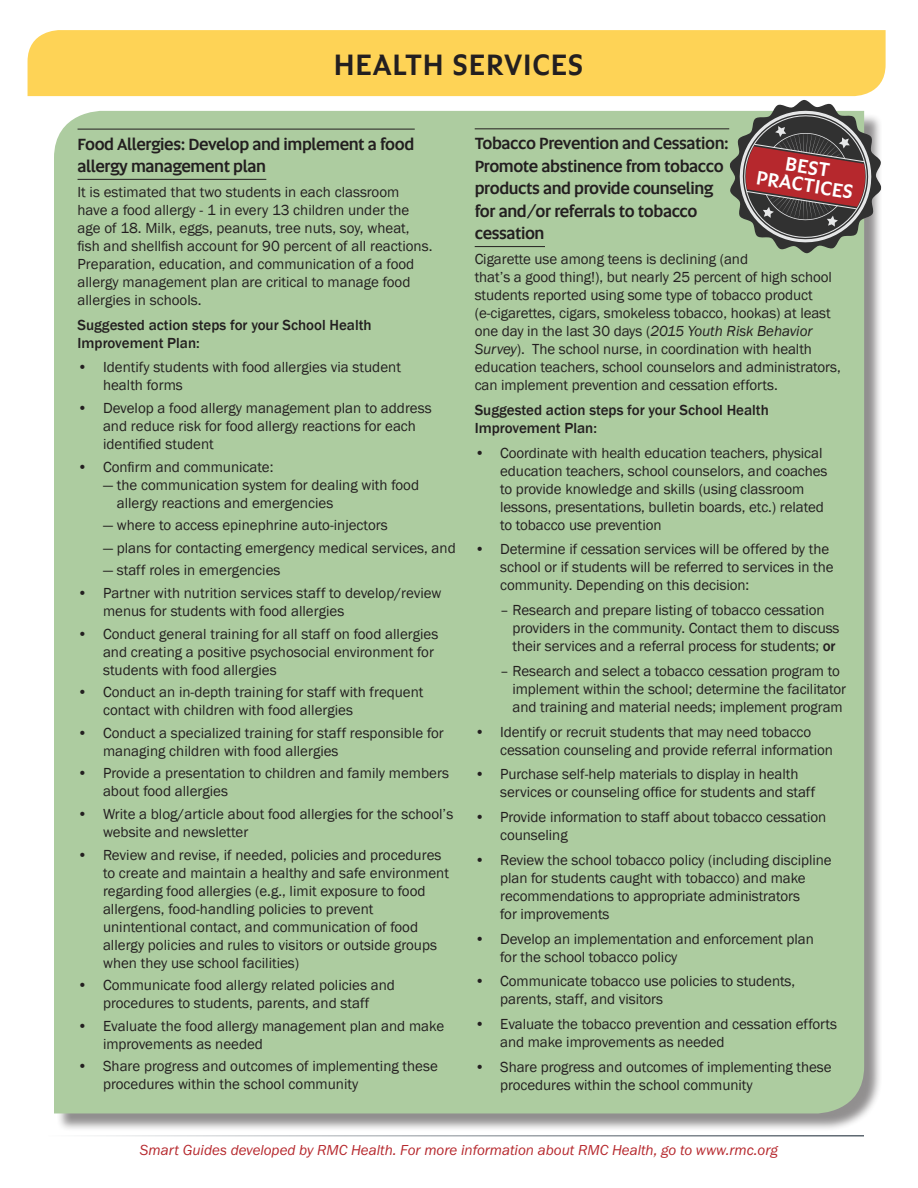
<style>
.page{position:relative;width:918px;height:1188px;background:#fff}
.page>*{position:absolute;margin:0;border:0;box-sizing:border-box;transform-origin:0 0}
.t1{font:500 30px "Altis";letter-spacing:.025em;color:#231f20}
.t2{font:500 19.8px "Altis";color:#fff}
.t3{font:500 16.5px/22.5px "Altis";letter-spacing:-.025em;color:#231f20}
.t4{font:15px/18px "Franklin Gothic";letter-spacing:-.005em;color:#231f20}
.t5{font:500 15px/18px "Franklin Gothic";color:#231f20}
.t6{font:15px "Franklin Gothic URW Boo Ita";color:#b6282d}
.s1{font-style:italic}
.s2{font-weight:500}
</style>
<div class="page">
<div style="left:28px;top:30px;width:858px;height:66px;background:#fed356"></div>
<div style="left:56px;top:113px;width:827px;height:1019px;background:#231f20;opacity:.5"></div>
<div style="left:54px;top:111px;width:810px;height:1002px;background:#adcca0"></div>
<svg style="left:729px;top:100px;width:153px;height:153px;background:#886e68"></svg>
<hr style="left:78px;top:129px;width:337px;height:1px;background:#231f20">
<hr style="left:78px;top:179px;width:188px;height:1px;background:#231f20">
<hr style="left:475px;top:128px;width:254px;height:1px;background:#231f20">
<hr style="left:475px;top:246px;width:70px;height:1px;background:#231f20">
<hr style="left:48px;top:1135px;width:816px;height:2px;background:#5c666f">
<p class="t1" style="left:334px;top:42px;width:251px">HEALTH SERVICES</p>
<p class="t3" style="left:78px;top:132px;width:338px">Food Allergies: Develop and implement a food allergy management plan</p>
<p class="t4" style="left:78px;top:183px;width:356px">It is estimated that two students in each classroom have a food allergy - 1 in every 13 children under the age of 18. Milk, eggs, peanuts, tree nuts, soy, wheat, fish and shellfish account for 90 percent of all reactions.<br>Preparation, education, and communication of a food allergy management plan are critical to manage food allergies in schools.</p>
<p class="t5" style="left:78px;top:316px;width:296px">Suggested action steps for your School Health<br>Improvement Plan:</p>
<p class="t4" style="left:103px;top:359px;width:299px;text-indent:-26px">• Identify students with food allergies via student health forms</p>
<p class="t4" style="left:103px;top:399px;width:330px;text-indent:-26px">• Develop a food allergy management plan to address and reduce risk for food allergy reactions for each identified student</p>
<p class="t4" style="left:78px;top:458px;width:197px">• Confirm and communicate:</p>
<p class="t4" style="left:117px;top:476px;width:304px;text-indent:-14px">— the communication system for dealing with food allergy reactions and emergencies</p>
<p class="t4" style="left:103px;top:517px;width:286px">— where to access epinephrine auto-injectors</p>
<p class="t4" style="left:103px;top:539px;width:354px">— plans for contacting emergency medical services, and</p>
<p class="t4" style="left:103px;top:562px;width:179px">— staff roles in emergencies</p>
<p class="t4" style="left:103px;top:584px;width:340px;text-indent:-26px">• Partner with nutrition services staff to develop/review menus for students with food allergies</p>
<p class="t4" style="left:103px;top:625px;width:337px;text-indent:-26px">• Conduct general training for all staff on food allergies and creating a positive psychosocial environment for students with food allergies</p>
<p class="t4" style="left:103px;top:684px;width:322px;text-indent:-26px">• Conduct an in-depth training for staff with frequent contact with children with food allergies</p>
<p class="t4" style="left:103px;top:724px;width:342px;text-indent:-26px">• Conduct a specialized training for staff responsible for managing children with food allergies</p>
<p class="t4" style="left:103px;top:765px;width:348px;text-indent:-26px">• Provide a presentation to children and family members about food allergies</p>
<p class="t4" style="left:103px;top:805px;width:352px;text-indent:-26px">• Write a blog/article about food allergies for the school’s website and newsletter</p>
<p class="t4" style="left:103px;top:846px;width:348px;text-indent:-26px">• Review and revise, if needed, policies and procedures to create and maintain a healthy and safe environment regarding food allergies (e.g., limit exposure to food allergens, food-handling policies to prevent unintentional contact, and communication of food allergy policies and rules to visitors or outside groups when they use school facilities)</p>
<p class="t4" style="left:78px;top:976px;width:319px;text-align:center">• Communicate food allergy related policies and procedures to students, parents, and staff</p>
<p class="t4" style="left:103px;top:1017px;width:343px;text-indent:-26px">• Evaluate the food allergy management plan and make improvements as needed</p>
<p class="t4" style="left:103px;top:1058px;width:336px;text-indent:-26px">• Share progress and outcomes of implementing these procedures within the school community</p>
<p class="t3" style="left:475px;top:132px;width:256px">Tobacco Prevention and Cessation:<br>Promote abstinence from tobacco products and provide counseling for and/or referrals to tobacco cessation</p>
<p class="t4" style="left:475px;top:251px;width:368px">Cigarette use among teens is declining (and<br>that’s a good thing!), but nearly 25 percent of high school students reported using some type of tobacco product (e-cigarettes, cigars, smokeless tobacco, hookas) at least one day in the last 30 days (<span class="s1">2015 Youth Risk Behavior Survey</span>). The school nurse, in coordination with health education teachers, school counselors and administrators, can implement prevention and cessation efforts.</p>
<p class="t5" style="left:475px;top:401px;width:296px">Suggested action steps for your School Health<br>Improvement Plan:</p>
<p class="t4" style="left:500px;top:444px;width:329px;text-indent:-26px">• Coordinate with health education teachers, physical education teachers, school counselors, and coaches to provide knowledge and skills (using classroom lessons, presentations, bulletin boards, etc.) related to tobacco use prevention</p>
<p class="t4" style="left:500px;top:541px;width:335px;text-indent:-26px">• Determine if cessation services will be offered by the school or if students will be referred to services in the community. Depending on this decision:</p>
<p class="t4" style="left:513px;top:602px;width:328px;text-indent:-12px">– Research and prepare listing of tobacco cessation providers in the community. Contact them to discuss their services and a referral process for students; <span class="s2">or</span></p>
<p class="t4" style="left:513px;top:662px;width:335px;text-indent:-12px">– Research and select a tobacco cessation program to implement within the school; determine the facilitator and training and material needs; implement program</p>
<p class="t4" style="left:500px;top:723px;width:334px;text-indent:-26px">• Identify or recruit students that may need tobacco cessation counseling and provide referral information</p>
<p class="t4" style="left:500px;top:766px;width:317px;text-indent:-26px">• Purchase self-help materials to display in health services or counseling office for students and staff</p>
<p class="t4" style="left:500px;top:809px;width:328px;text-indent:-26px">• Provide information to staff about tobacco cessation counseling</p>
<p class="t4" style="left:500px;top:851px;width:333px;text-indent:-26px">• Review the school tobacco policy (including discipline plan for students caught with tobacco) and make recommendations to appropriate administrators<br>for improvements</p>
<p class="t4" style="left:500px;top:930px;width:315px;text-indent:-26px">• Develop an implementation and enforcement plan for the school tobacco policy</p>
<p class="t4" style="left:500px;top:973px;width:297px;text-indent:-26px">• Communicate tobacco use policies to students, parents, staff, and visitors</p>
<p class="t4" style="left:500px;top:1016px;width:338px;text-indent:-26px">• Evaluate the tobacco prevention and cessation efforts and make improvements as needed</p>
<p class="t4" style="left:500px;top:1058px;width:333px;text-indent:-26px">• Share progress and outcomes of implementing these procedures within the school community</p>
<p class="t2" style="left:788px;top:149px;width:46px;rotate:9deg">BEST</p>
<p class="t2" style="left:759px;top:162px;width:99px;rotate:9deg">PRACTICES</p>
<p class="t6" style="left:140px;top:1140px;width:640px">Smart Guides developed by RMC Health. For more information about RMC Health, go to www.rmc.org</p>
</div>
